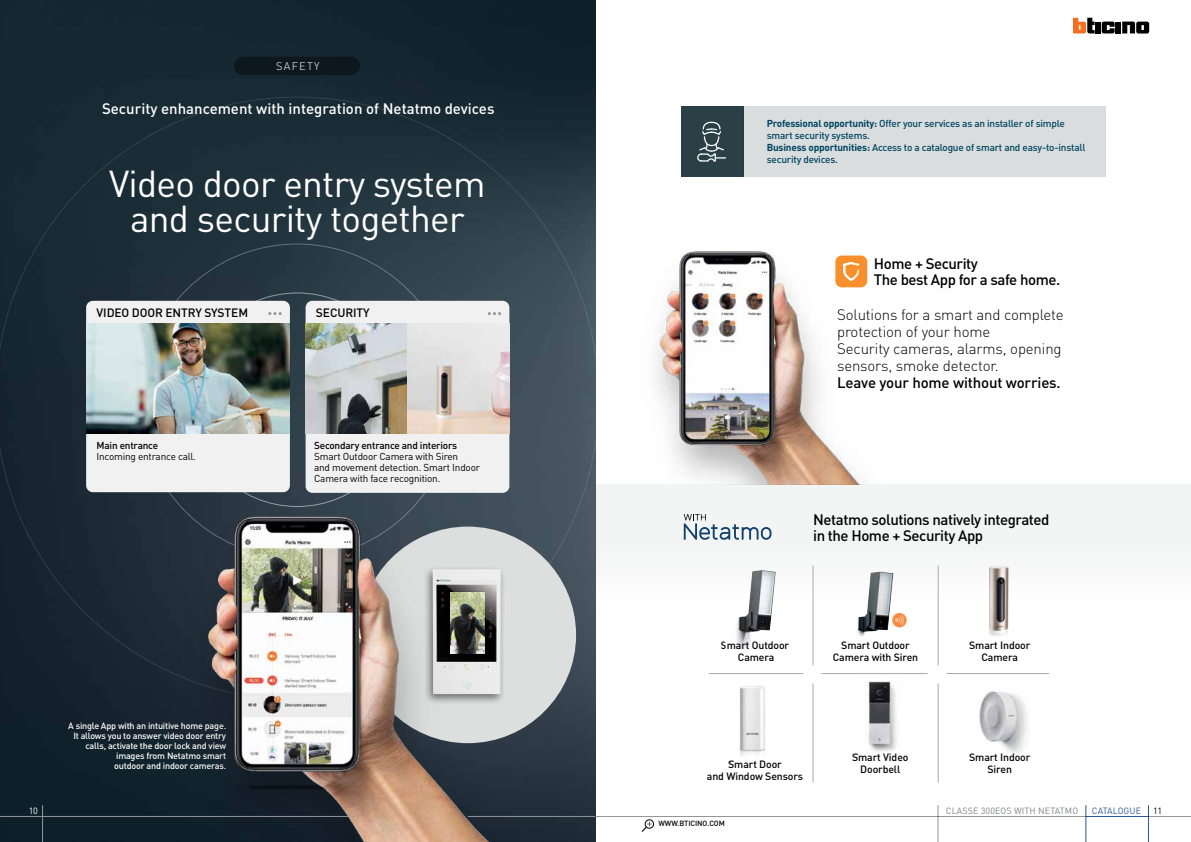
<style>
.page{position:relative;width:1191px;height:842px;background:#fff}
.page>*{position:absolute;margin:0;border:0;box-sizing:border-box;transform-origin:0 0}
.t1{font:37px/35px "DIN Pro";letter-spacing:-.02em;color:#fff;text-align:center}
.t2{font:300 15px/17px "DIN Pro";letter-spacing:-.01em;color:#000}
.t3{font:500 15px/16px "DIN Pro";letter-spacing:-.03em;color:#000}
.t4{font:500 15px "DIN Pro";color:#fff}
.t5{font:500 15px "DIN Pro";letter-spacing:-.01em;color:#000}
.t6{font:500 12px "DIN Pro";letter-spacing:-.01em;color:#000}
.t7{font:300 11px "DIN Pro";letter-spacing:.11em;color:#fff}
.t8{font:500 10.5px/12px "DIN Pro";letter-spacing:-.01em;color:#000;text-align:center}
.t9{font:500 10px/12px "DIN Pro";letter-spacing:-.02em;color:#00445f}
.t10{font:10px/11px "DIN Pro";letter-spacing:-.02em;color:#000}
.t11{font:500 10px "DIN Pro";letter-spacing:-.02em;color:#000}
.t12{font:500 9px/10px "DIN Pro";letter-spacing:-.02em;color:#fff;text-align:right}
.t13{font:9px "DIN Pro";letter-spacing:.01em;color:#808285}
.t14{font:9px "DIN Pro";color:#2f5699}
.t15{font:9px "DIN Pro";color:#000}
.t16{font:9px "DIN Pro";color:#fff}
.t17{font:500 7.5px "DIN Pro";letter-spacing:-.01em;color:#000}
.s1{font-weight:700}
</style>
<div class="page">
<img style="left:624px;top:251px;width:271px;height:234px">
<img style="left:0;top:0;width:595px;height:842px">
<svg style="left:0;top:97px;width:599px;height:603px;background:#263540"></svg>
<div style="left:1095px;top:22px;width:5px;height:11px;background:#000"></div>
<div style="left:1115px;top:22px;width:6px;height:11px;background:#000"></div>
<svg style="left:1073px;top:18px;width:21px;height:15px"></svg>
<svg style="left:1101px;top:21px;width:13px;height:12px"></svg>
<svg style="left:1122px;top:22px;width:27px;height:12px"></svg>
<div style="left:234px;top:57px;width:126px;height:18px;background:#0d181e;border-radius:9px"></div>
<div style="left:743px;top:106px;width:362px;height:71px;background:#d9ddde"></div>
<div style="left:681px;top:106px;width:62px;height:71px;background:#2a4046"></div>
<svg style="left:697px;top:121px;width:29px;height:41px"></svg>
<div style="left:86px;top:301px;width:204px;height:191px;background:#f1f1f2;border-radius:7px"></div>
<img style="left:86px;top:324px;width:204px;height:109px">
<svg style="left:268px;top:312px;width:13px;height:3px"></svg>
<div style="left:305px;top:301px;width:204px;height:192px;background:#f1f1f2;border-radius:7px"></div>
<img style="left:305px;top:324px;width:204px;height:109px">
<svg style="left:488px;top:312px;width:13px;height:3px"></svg>
<svg style="left:835px;top:256px;width:32px;height:31px"></svg>
<img style="left:843px;top:262px;width:16px;height:19px">
<div style="left:359px;top:527px;width:217px;height:216px;background:#dddfdf;border-radius:50%"></div>
<img style="left:188px;top:508px;width:328px;height:334px">
<svg style="left:684px;top:514px;width:87px;height:26px"></svg>
<hr style="left:812px;top:566px;width:1px;height:99px;background:#a7a9ac">
<hr style="left:812px;top:683px;width:1px;height:99px;background:#a7a9ac">
<hr style="left:708px;top:673px;width:95px;height:1px;background:#a7a9ac">
<hr style="left:821px;top:673px;width:106px;height:1px;background:#a7a9ac">
<hr style="left:946px;top:673px;width:103px;height:1px;background:#a7a9ac">
<hr style="left:938px;top:566px;width:1px;height:99px;background:#a7a9ac">
<hr style="left:938px;top:683px;width:1px;height:99px;background:#a7a9ac">
<img style="left:736px;top:570px;width:39px;height:80px">
<img style="left:988px;top:565px;width:21px;height:71px">
<img style="left:739px;top:686px;width:27px;height:70px">
<img style="left:856px;top:572px;width:37px;height:64px">
<img style="left:891px;top:612px;width:16px;height:17px">
<img style="left:979px;top:691px;width:48px;height:63px">
<img style="left:868px;top:681px;width:29px;height:71px">
<hr style="left:0;top:816px;width:349px;height:1px;background:#939598">
<hr style="left:468px;top:816px;width:127px;height:1px;background:#939598">
<hr style="left:42px;top:805px;width:1px;height:37px;background:#939598">
<p class="t7" style="left:276px;top:59px;width:45px">SAFETY</p>
<h2 class="t4" style="left:102px;top:98px;width:394px">Security enhancement with integration of Netatmo devices</h2>
<h1 class="t1" style="left:109px;top:162px;width:378px">Video door entry system and security together</h1>
<p class="t6" style="left:97px;top:305px;width:153px">VIDEO DOOR ENTRY SYSTEM</p>
<p class="t11" style="left:97px;top:439px;width:63px">Main entrance</p>
<p class="t10" style="left:97px;top:450px;width:101px">Incoming entrance call.</p>
<p class="t6" style="left:316px;top:305px;width:55px">SECURITY</p>
<p class="t11" style="left:314px;top:439px;width:145px">Secondary entrance and interiors</p>
<p class="t10" style="left:314px;top:450px;width:167px">Smart Outdoor Camera with Siren<br>and movement detection. Smart Indoor<br>Camera with face recognition.</p>
<p class="t16" style="left:29px;top:804px;width:11px">10</p>
<p class="t12" style="left:68px;top:720px;width:159px">A single App with an intuitive home page.<br>It allows you to answer video door entry calls, activate the door lock and view images from Netatmo smart<br>outdoor and indoor cameras.</p>
<p class="t9" style="left:766px;top:117px;width:320px"><span class="s1">Professional opportunity:</span> Offer your services as an installer of simple smart security systems.<br><span class="s1">Business opportunities:</span> Access to a catalogue of smart and easy-to-install security devices.</p>
<h2 class="t3" style="left:874px;top:255px;width:188px">Home + Security<br>The best App for a safe home.</h2>
<h2 class="t2" style="left:837px;top:305px;width:228px">Solutions for a smart and complete protection of your home<br>Security cameras, alarms, opening sensors, smoke detector.</h2>
<h2 class="t5" style="left:837px;top:372px;width:225px">Leave your home without worries.</h2>
<h2 class="t3" style="left:813px;top:511px;width:238px">Netatmo solutions natively integrated in the Home + Security App</h2>
<p class="t8" style="left:721px;top:638px;width:70px">Smart Outdoor<br>Camera</p>
<p class="t8" style="left:969px;top:638px;width:63px">Smart Indoor<br>Camera</p>
<p class="t8" style="left:833px;top:638px;width:87px">Smart Outdoor<br>Camera with Siren</p>
<p class="t8" style="left:707px;top:758px;width:98px">Smart Door<br>and Window Sensors</p>
<p class="t8" style="left:969px;top:750px;width:63px">Smart Indoor<br>Siren</p>
<p class="t8" style="left:852px;top:750px;width:58px">Smart Video<br>Doorbell</p>
<p class="t17" style="left:658px;top:818px;width:68px">WWW.BTICINO.COM</p>
<p class="t13" style="left:946px;top:804px;width:134px">CLASSE 300EOS WITH NETATMO</p>
<p class="t15" style="left:1153px;top:804px;width:11px">11</p>
<p class="t14" style="left:1092px;top:804px;width:51px">CATALOGUE</p>
</div>
